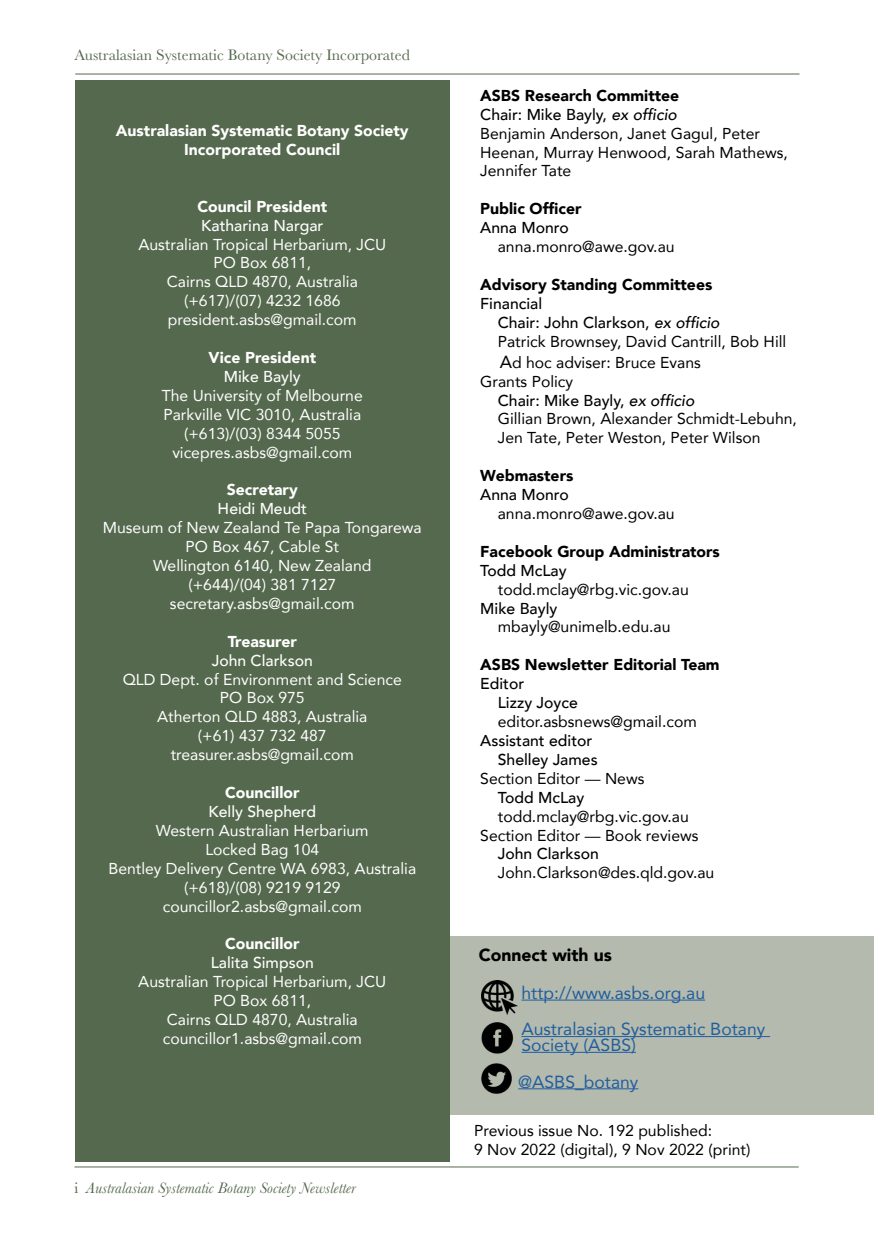
<style>
.page{position:relative;width:874px;height:1241px;background:#fff}
.page>*{position:absolute;margin:0;border:0;box-sizing:border-box;transform-origin:0 0}
.t1{font:17.5px/36.4px "Avenir";color:#215e9e}
.t2{font:900 17.5px "Avenir";color:#000}
.t3{font:15.75px/18.9px "Avenir";color:#fff;text-align:center}
.t4{font:15.75px/18.9px "Avenir";color:#000}
.t5{font:900 15.75px/18.9px "Avenir";color:#fff;text-align:center}
.t6{font:900 15.75px "Avenir";color:#000}
.t7{font:500 15.75px/18.9px "Avenir";color:#000}
.t8{font:500 15.75px "Avenir";color:#fff}
.t9{font:15.75px "Baskerville";color:#55694e}
.t10{font:italic 15.75px "Baskerville";color:#55694e}
.s1{font-style:normal}
.s2{font-weight:900}
.s3{font-weight:500}
.s4{font-weight:500;font-style:italic}
.s5{font-size:17.5px}
</style>
<div class="page">
<div style="left:449px;top:935px;width:424px;height:179px;background:#b4baad"></div>
<div style="left:75px;top:80px;width:374px;height:1081px;background:#55694e"></div>
<hr style="left:74px;top:1166px;width:724px;height:1px;background:#55694e">
<hr style="left:75px;top:74px;width:724px;height:1px;background:#55694e">
<hr style="left:521px;top:999px;width:183px;height:1px;background:#215e9e">
<hr style="left:521px;top:1035px;width:248px;height:1px;background:#215e9e">
<hr style="left:521px;top:1051px;width:114px;height:1px;background:#215e9e">
<hr style="left:518px;top:1088px;width:120px;height:1px;background:#215e9e">
<img style="left:481px;top:1022px;width:33px;height:32px">
<img style="left:481px;top:980px;width:36px;height:34px">
<img style="left:481px;top:1063px;width:31px;height:31px">
<p class="t9" style="left:74px;top:45px;width:337px">Australasian Systematic Botany Society Incorporated</p>
<p class="t5" style="left:116px;top:121px;width:294px">Australasian Systematic Botany Society<br>Incorporated Council</p>
<p class="t5" style="left:197px;top:196px;width:131px">Council President</p>
<p class="t8" style="left:201px;top:211px;width:123px">Katharina Nargar</p>
<p class="t3" style="left:138px;top:234px;width:249px">Australian Tropical Herbarium, JCU<br>PO Box 6811,<br>Cairns QLD 4870, Australia (+617)/(07) 4232 1686 president.asbs@gmail.com</p>
<p class="t5" style="left:208px;top:347px;width:109px">Vice President</p>
<p class="t8" style="left:224px;top:363px;width:78px">Mike Bayly</p>
<p class="t3" style="left:162px;top:385px;width:202px">The University of Melbourne<br>Parkville VIC 3010, Australia (+613)/(03) 8344 5055 vicepres.asbs@gmail.com</p>
<p class="t5" style="left:227px;top:480px;width:72px">Secretary</p>
<p class="t8" style="left:217px;top:495px;width:91px">Heidi Meudt</p>
<p class="t3" style="left:103px;top:518px;width:320px">Museum of New Zealand Te Papa Tongarewa<br>PO Box 467, Cable St<br>Wellington 6140, New Zealand<br>(+644)/(04) 381 7127 secretary.asbs@gmail.com</p>
<p class="t5" style="left:227px;top:631px;width:71px">Treasurer</p>
<p class="t8" style="left:212px;top:646px;width:102px">John Clarkson</p>
<p class="t3" style="left:123px;top:669px;width:280px">QLD Dept. of Environment and Science<br>PO Box 975<br>Atherton QLD 4883, Australia<br>(+61) 437 732 487 treasurer.asbs@gmail.com</p>
<p class="t5" style="left:225px;top:782px;width:76px">Councillor</p>
<p class="t8" style="left:208px;top:797px;width:109px">Kelly Shepherd</p>
<p class="t3" style="left:108px;top:820px;width:309px">Western Australian Herbarium<br>Locked Bag 104<br>Bentley Delivery Centre WA 6983, Australia (+618)/(08) 9219 9129 councillor2.asbs@gmail.com</p>
<p class="t5" style="left:225px;top:933px;width:76px">Councillor</p>
<p class="t8" style="left:211px;top:948px;width:104px">Lalita Simpson</p>
<p class="t3" style="left:138px;top:971px;width:249px">Australian Tropical Herbarium, JCU<br>PO Box 6811,<br>Cairns QLD 4870, Australia councillor1.asbs@gmail.com</p>
<p class="t10" style="left:74px;top:1176px;width:282px"><span class="s1">i</span> Australasian Systematic Botany Society Newsletter</p>
<p class="t4" style="left:480px;top:85px;width:309px"><span class="s2">ASBS Research Committee<br></span><span class="s3">Chair: Mike Bayly,</span> <span class="s4">ex officio<br></span>Benjamin Anderson, Janet Gagul, Peter<br>Heenan, Murray Henwood, Sarah Mathews,<br>Jennifer Tate</p>
<p class="t6" style="left:480px;top:195px;width:103px">Public Officer</p>
<p class="t7" style="left:480px;top:217px;width:90px">Anna Monro</p>
<p class="t4" style="left:497px;top:237px;width:178px">anna.monro@awe.gov.au</p>
<p class="t6" style="left:480px;top:271px;width:233px">Advisory Standing Committees</p>
<p class="t4" style="left:497px;top:293px;width:290px;text-indent:-18px"><span class="s3">Financial<br>Chair: John Clarkson,</span> <span class="s4">ex officio<br></span>Patrick Brownsey, David Cantrill, Bob Hill</p>
<p class="t4" style="left:480px;top:352px;width:222px;text-indent:19px"><span class="s5">A</span>d hoc adviser: Bruce Evans<br>Grants Policy</p>
<p class="t4" style="left:497px;top:390px;width:300px"><span class="s3">Chair: Mike Bayly,</span> <span class="s4">ex officio<br></span>Gillian Brown, Alexander Schmidt-Lebuhn,<br>Jen Tate, Peter Weston, Peter Wilson</p>
<p class="t6" style="left:480px;top:462px;width:95px">Webmasters</p>
<p class="t7" style="left:480px;top:484px;width:90px">Anna Monro</p>
<p class="t4" style="left:497px;top:503px;width:178px">anna.monro@awe.gov.au</p>
<p class="t6" style="left:480px;top:537px;width:241px">Facebook Group Administrators</p>
<p class="t7" style="left:480px;top:560px;width:88px">Todd McLay</p>
<p class="t4" style="left:497px;top:579px;width:192px">todd.mclay@rbg.vic.gov.au</p>
<p class="t7" style="left:480px;top:597px;width:78px">Mike Bayly</p>
<p class="t4" style="left:497px;top:617px;width:174px">mbayly@unimelb.edu.au</p>
<p class="t6" style="left:480px;top:651px;width:241px">ASBS Newsletter Editorial Team</p>
<p class="t7" style="left:497px;top:673px;width:81px;text-indent:-18px">Editor<br>Lizzy Joyce</p>
<p class="t4" style="left:497px;top:711px;width:200px">editor.asbsnews@gmail.com</p>
<p class="t7" style="left:497px;top:730px;width:101px;text-indent:-18px">Assistant editor<br>Shelley James</p>
<p class="t4" style="left:480px;top:768px;width:166px">Section Editor — News</p>
<p class="t7" style="left:497px;top:786px;width:88px">Todd McLay</p>
<p class="t4" style="left:480px;top:806px;width:220px;text-align:center">todd.mclay@rbg.vic.gov.au<br>Section Editor — Book reviews</p>
<p class="t7" style="left:497px;top:843px;width:102px">John Clarkson</p>
<p class="t4" style="left:497px;top:862px;width:218px">John.Clarkson@des.qld.gov.au</p>
<p class="t2" style="left:478px;top:939px;width:135px">Connect with us</p>
<p class="t1" style="left:521px;top:973px;width:245px">http://www.asbs.org.au<br>Australasian Systematic Botany</p>
<p class="t1" style="left:518px;top:1026px;width:122px">Society (ASBS) @ASBS_botany</p>
<p class="t4" style="left:474px;top:1120px;width:278px">Previous issue No. 192 published:<br>9 Nov 2022 (digital), 9 Nov 2022 (print)</p>
</div>
